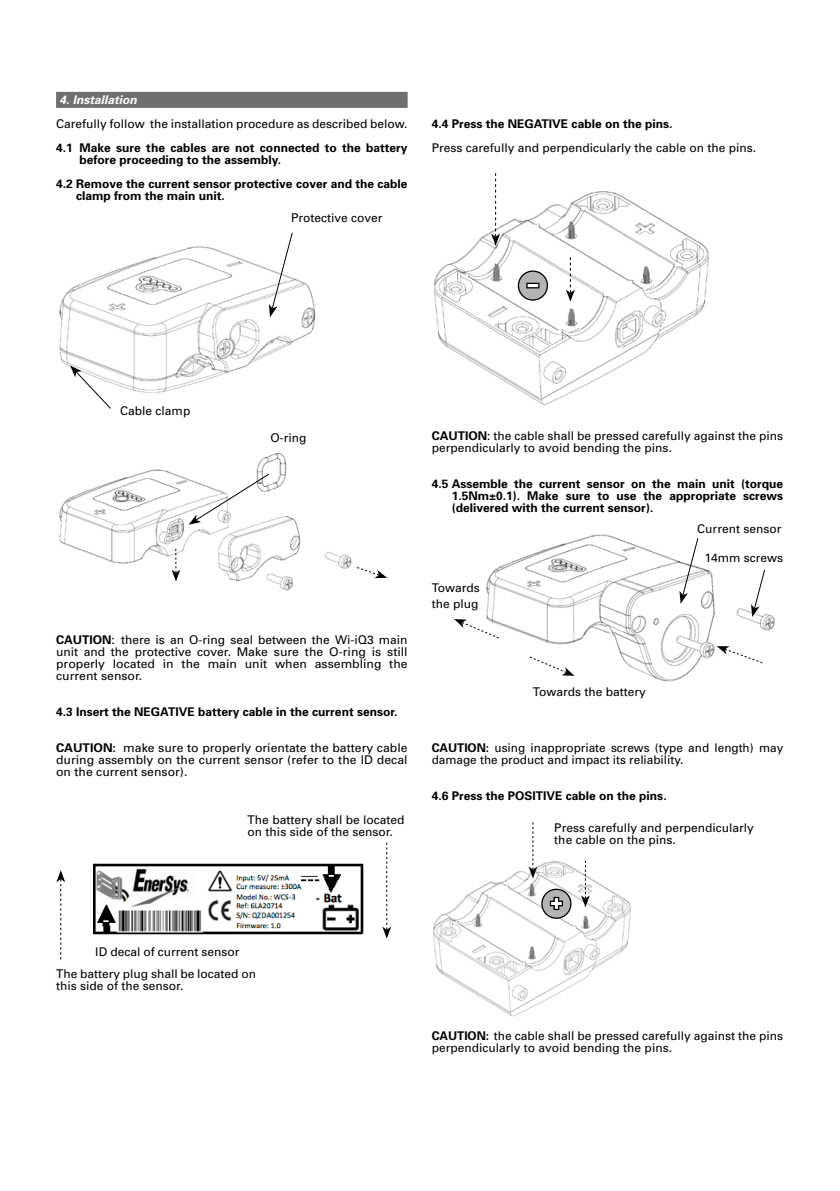
<style>
.page{position:relative;width:840px;height:1191px;background:#fff}
.page>*{position:absolute;margin:0;border:0;box-sizing:border-box;transform-origin:0 0}
.t1{font:12px/12px "Univers";color:#000}
.t2{font:700 12px/12px "Univers";color:#000}
.t3{font:italic 700 12px "Univers";color:#fff}
.s1{font-weight:700}
</style>
<div class="page">
<div style="left:56px;top:92px;width:351px;height:16px;background:#706f6f"></div>
<img style="left:59px;top:246px;width:257px;height:147px">
<svg style="left:269px;top:232px;width:24px;height:85px"></svg>
<svg style="left:70px;top:365px;width:41px;height:44px"></svg>
<img style="left:59px;top:469px;width:293px;height:122px">
<img style="left:253px;top:453px;width:36px;height:39px">
<svg style="left:188px;top:473px;width:81px;height:51px"></svg>
<svg style="left:171px;top:549px;width:9px;height:32px"></svg>
<svg style="left:357px;top:567px;width:30px;height:11px"></svg>
<img style="left:94px;top:863px;width:269px;height:71px">
<svg style="left:56px;top:870px;width:9px;height:89px"></svg>
<svg style="left:382px;top:842px;width:9px;height:96px"></svg>
<img style="left:434px;top:191px;width:275px;height:215px">
<svg style="left:491px;top:173px;width:8px;height:73px"></svg>
<svg style="left:565px;top:257px;width:9px;height:45px"></svg>
<img style="left:486px;top:534px;width:289px;height:148px">
<svg style="left:679px;top:537px;width:19px;height:67px"></svg>
<svg style="left:750px;top:569px;width:15px;height:48px"></svg>
<svg style="left:716px;top:646px;width:46px;height:17px"></svg>
<svg style="left:529px;top:656px;width:45px;height:20px"></svg>
<img style="left:433px;top:861px;width:198px;height:155px">
<svg style="left:580px;top:860px;width:9px;height:47px"></svg>
<svg style="left:518px;top:271px;width:29px;height:29px"></svg>
<div style="left:517px;top:270px;width:30px;height:31px;border:1px solid #000;border-radius:50%"></div>
<div style="left:526px;top:283px;width:12px;height:5px;background:#fff"></div>
<div style="left:526px;top:283px;width:13px;height:5px;border:1px solid #000"></div>
<svg style="left:528px;top:822px;width:9px;height:56px"></svg>
<svg style="left:541px;top:889px;width:29px;height:29px"></svg>
<div style="left:541px;top:888px;width:30px;height:31px;border:1px solid #000;border-radius:50%"></div>
<svg style="left:549px;top:896px;width:14px;height:14px"></svg>
<svg style="left:454px;top:619px;width:45px;height:19px"></svg>
<p class="t3" style="left:59px;top:93px;width:79px">4. Installation</p>
<p class="t1" style="left:56px;top:118px;width:353px">Carefully follow the installation procedure as described below.</p>
<p class="t2" style="left:79px;top:142px;width:329px;text-indent:-23px">4.1 Make sure the cables are not connected to the battery before proceeding to the assembly.</p>
<p class="t2" style="left:76px;top:178px;width:333px;text-indent:-20px">4.2 Remove the current sensor protective cover and the cable clamp from the main unit.</p>
<p class="t1" style="left:291px;top:212px;width:93px">Protective cover</p>
<p class="t2" style="left:431px;top:118px;width:242px">4.4 Press the NEGATIVE cable on the pins.</p>
<p class="t1" style="left:431px;top:142px;width:326px">Press carefully and perpendicularly the cable on the pins.</p>
<p class="t1" style="left:120px;top:405px;width:72px">Cable clamp</p>
<p class="t1" style="left:270px;top:432px;width:37px">O-ring</p>
<p class="t1" style="left:56px;top:634px;width:353px;text-align:justify"><span class="s1">Caution</span>: there is an O-ring seal between the Wi-iQ3 main unit and the protective cover. Make sure the O-ring is still properly located in the main unit when assembling the current sensor.</p>
<p class="t2" style="left:56px;top:706px;width:343px">4.3 Insert the NEGATIVE battery cable in the current sensor.</p>
<p class="t1" style="left:56px;top:742px;width:353px;text-align:justify"><span class="s1">Caution:</span> make sure to properly orientate the battery cable during assembly on the current sensor (refer to the ID decal on the current sensor).</p>
<p class="t1" style="left:247px;top:813px;width:158px">The battery shall be located on this side of the sensor.</p>
<p class="t1" style="left:431px;top:430px;width:353px"><span class="s1">Caution</span>: the cable shall be pressed carefully against the pins perpendicularly to avoid bending the pins.</p>
<p class="t2" style="left:451px;top:478px;width:333px;text-align:justify;text-indent:-20px">4.5 Assemble the current sensor on the main unit (torque 1.5Nm±0.1). Make sure to use the appropriate screws (delivered with the current sensor).</p>
<p class="t1" style="left:697px;top:522px;width:86px">Current sensor</p>
<p class="t1" style="left:704px;top:551px;width:80px">14mm screws</p>
<p class="t1" style="left:431px;top:580px;width:50px;line-height:16.2px">Towards the plug</p>
<p class="t1" style="left:532px;top:686px;width:114px">Towards the battery</p>
<p class="t1" style="left:431px;top:742px;width:353px"><span class="s1">Caution:</span> using inappropriate screws (type and length) may damage the product and impact its reliability.</p>
<p class="t2" style="left:431px;top:790px;width:236px">4.6 Press the POSITIVE cable on the pins.</p>
<p class="t1" style="left:554px;top:822px;width:201px">Press carefully and perpendicularly the cable on the pins.</p>
<p class="t1" style="left:95px;top:946px;width:146px">ID decal of current sensor</p>
<p class="t1" style="left:56px;top:967px;width:201px">The battery plug shall be located on this side of the sensor.</p>
<p class="t1" style="left:431px;top:1030px;width:353px"><span class="s1">Caution:</span> the cable shall be pressed carefully against the pins perpendicularly to avoid bending the pins.</p>
</div>
